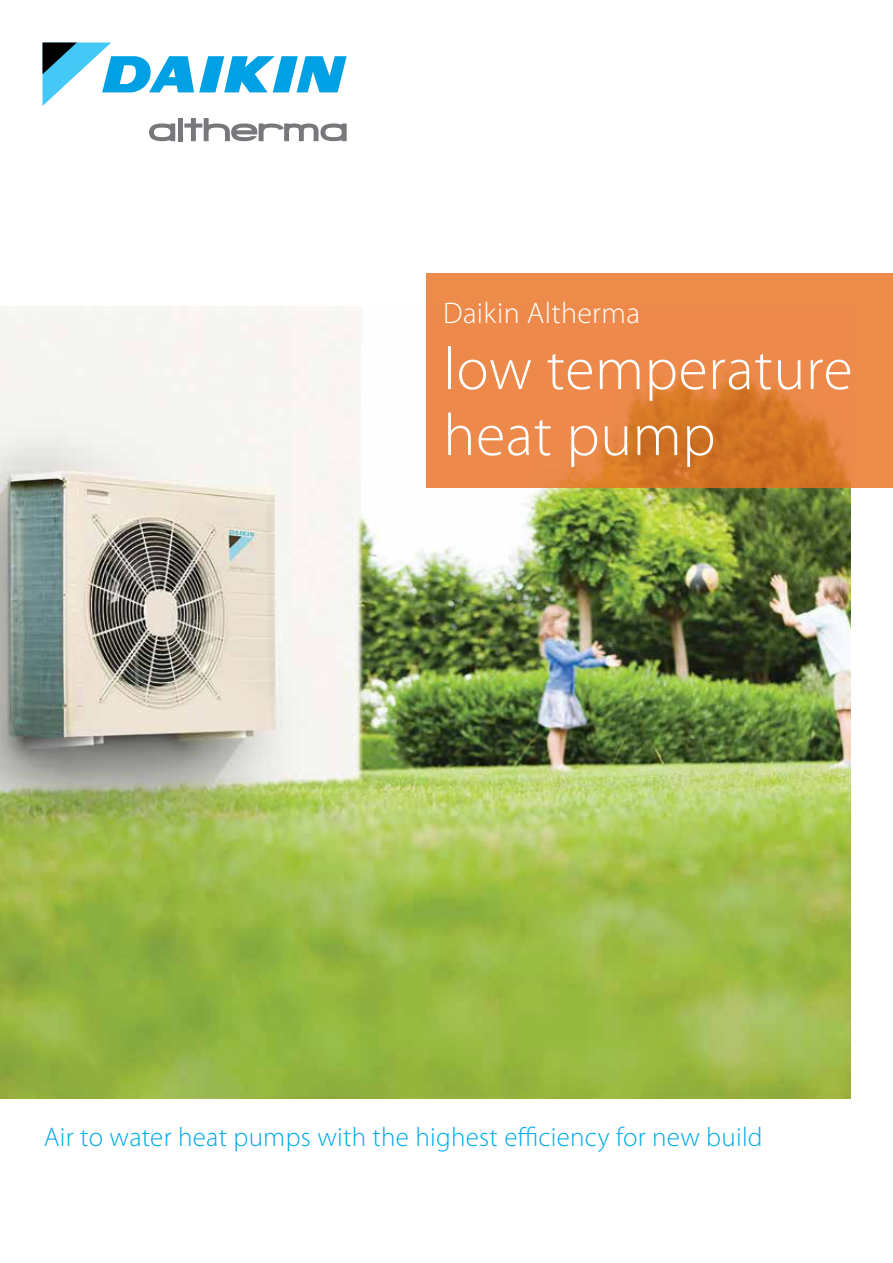
<style>
.page{position:relative;width:893px;height:1263px;background:#fff}
.page>*{position:absolute;margin:0;border:0;box-sizing:border-box;transform-origin:0 0}
.t1{font:300 60px/66px "Myriad Pro";letter-spacing:.01em;color:#fff}
.t2{font:300 30px "Myriad Pro";letter-spacing:.01em;color:#fff}
.t3{font:300 27px "Myriad Pro";letter-spacing:.01em;color:#00aae9}
</style>
<div class="page">
<img style="left:0;top:306px;width:850px;height:793px">
<svg style="left:43px;top:43px;width:304px;height:63px"></svg>
<svg style="left:149px;top:123px;width:26px;height:18px"></svg>
<div style="left:178px;top:118px;width:5px;height:23px;background:#77787b"></div>
<svg style="left:184px;top:118px;width:163px;height:23px"></svg>
<svg style="left:426px;top:274px;width:467px;height:214px;fill:#ed8a4b"></svg>
<p class="t2" style="left:443px;top:295px;width:198px">Daikin Altherma</p>
<h1 class="t1" style="left:443px;top:335px;width:411px">low temperature heat pump</h1>
<p class="t3" style="left:44px;top:1120px;width:720px">Air to water heat pumps with the highest efficiency for new build</p>
</div>
